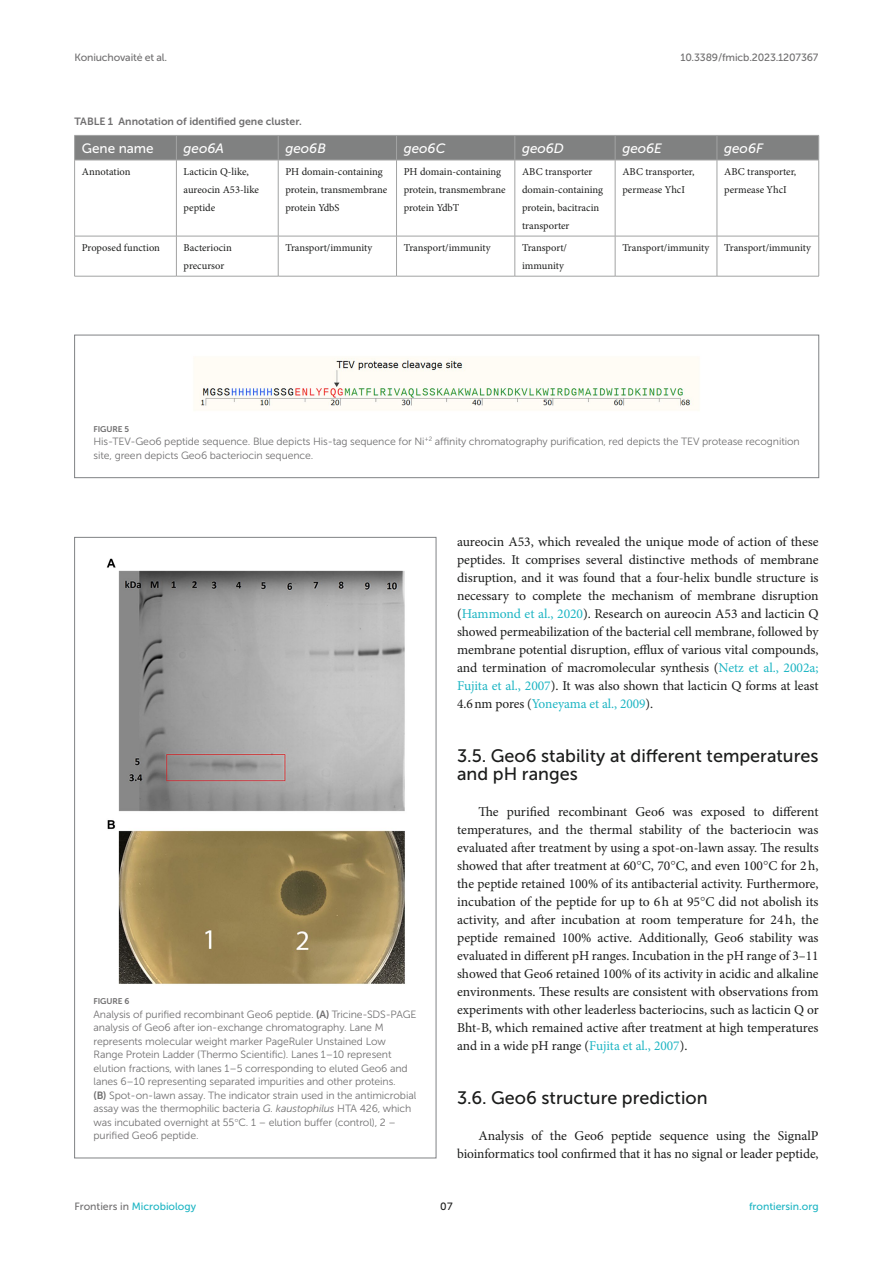
<style>
.page{position:relative;width:893px;height:1263px;background:#fff}
.page>*{position:absolute;margin:0;border:0;box-sizing:border-box;transform-origin:0 0}
.HEAD_2{font:18px/18px "Museo Sans 500";color:#1b1c1b}
.TEXT_FLUSH{font:13.5px/18px "Minion Pro";letter-spacing:-.005em;color:#1b1c1b;text-align:justify}
.TB_CH{font:italic 13.5px "Museo Sans 500";color:#fff}
.TB_CH-2{font:13.5px "Museo Sans 500";color:#fff}
.FIG_LEG{font:10.5px/13.5px "Museo Sans 300";letter-spacing:-.01em;color:#706f70}
.TB_TX{font:10.5px/18px "Minion Pro";color:#1b1c1b}
.t1{font:10.5px "Museo Sans 500";letter-spacing:-.015em;color:#706f70}
.TT{font:10.5px "Museo Sans 700";color:#706f70}
.t2{font:10.5px "Museo Sans 500";color:#1db5c3}
.t3{font:10.5px "Museo Sans 500";color:#1b1c1b}
.FIG_HD{font:8.25px "Museo Sans 700";letter-spacing:-.01em;color:#706f70}
.s1{font-family:"Museo Sans 700"}
.s2{font-style:italic}
.s3{font-family:"STIX"}
.s4{color:#1db5c3}
.s5{color:#706f70}
</style>
<div class="page">
<hr style="left:615px;top:276px;width:102px;height:1px;background:#a2a3a3">
<hr style="left:615px;top:236px;width:1px;height:40px;background:#a2a3a3">
<hr style="left:515px;top:276px;width:100px;height:1px;background:#a2a3a3">
<hr style="left:515px;top:236px;width:1px;height:40px;background:#a2a3a3">
<hr style="left:396px;top:276px;width:119px;height:1px;background:#a2a3a3">
<hr style="left:396px;top:236px;width:1px;height:40px;background:#a2a3a3">
<hr style="left:278px;top:276px;width:118px;height:1px;background:#a2a3a3">
<hr style="left:278px;top:236px;width:1px;height:40px;background:#a2a3a3">
<hr style="left:176px;top:276px;width:102px;height:1px;background:#a2a3a3">
<hr style="left:717px;top:236px;width:1px;height:40px;background:#a2a3a3">
<hr style="left:818px;top:236px;width:1px;height:40px;background:#a2a3a3">
<hr style="left:717px;top:276px;width:102px;height:1px;background:#a2a3a3">
<hr style="left:74px;top:236px;width:1px;height:40px;background:#a2a3a3">
<hr style="left:176px;top:236px;width:1px;height:40px;background:#a2a3a3">
<hr style="left:74px;top:276px;width:102px;height:1px;background:#a2a3a3">
<hr style="left:176px;top:160px;width:102px;height:1px;background:#a2a3a3">
<hr style="left:278px;top:160px;width:118px;height:1px;background:#a2a3a3">
<hr style="left:396px;top:160px;width:119px;height:1px;background:#a2a3a3">
<hr style="left:515px;top:160px;width:100px;height:1px;background:#a2a3a3">
<hr style="left:615px;top:160px;width:102px;height:1px;background:#a2a3a3">
<hr style="left:717px;top:160px;width:102px;height:1px;background:#a2a3a3">
<svg style="left:74px;top:135px;width:745px;height:25px;background:#828383"></svg>
<hr style="left:74px;top:160px;width:102px;height:1px;background:#a2a3a3">
<hr style="left:176px;top:236px;width:102px;height:1px;background:#a2a3a3">
<hr style="left:278px;top:160px;width:1px;height:76px;background:#a2a3a3">
<hr style="left:278px;top:236px;width:118px;height:1px;background:#a2a3a3">
<hr style="left:396px;top:160px;width:1px;height:76px;background:#a2a3a3">
<hr style="left:396px;top:236px;width:119px;height:1px;background:#a2a3a3">
<hr style="left:515px;top:160px;width:1px;height:76px;background:#a2a3a3">
<hr style="left:515px;top:236px;width:100px;height:1px;background:#a2a3a3">
<hr style="left:615px;top:160px;width:1px;height:76px;background:#a2a3a3">
<hr style="left:615px;top:236px;width:102px;height:1px;background:#a2a3a3">
<hr style="left:717px;top:160px;width:1px;height:76px;background:#a2a3a3">
<hr style="left:818px;top:160px;width:1px;height:76px;background:#a2a3a3">
<hr style="left:717px;top:236px;width:102px;height:1px;background:#a2a3a3">
<hr style="left:74px;top:160px;width:1px;height:76px;background:#a2a3a3">
<hr style="left:176px;top:160px;width:1px;height:76px;background:#a2a3a3">
<hr style="left:74px;top:236px;width:102px;height:1px;background:#a2a3a3">
<img style="left:194px;top:358px;width:505px;height:52px">
<div style="left:74px;top:335px;width:745px;height:143px;border:1px solid #808285"></div>
<img style="left:106px;top:558px;width:299px;height:426px">
<p class="t1" style="left:74px;top:51px;width:94px">Koniuchovaitė et al.</p>
<p class="t1" style="left:680px;top:51px;width:140px">10.3389/fmicb.2023.1207367</p>
<p class="TT" style="left:74px;top:115px;width:229px">TABLE 1 Annotation of identified gene cluster.</p>
<p class="TB_CH-2" style="left:82px;top:141px;width:73px">Gene name</p>
<p class="TB_CH" style="left:184px;top:141px;width:42px">geo6A</p>
<p class="TB_CH" style="left:285px;top:141px;width:42px">geo6B</p>
<p class="TB_CH" style="left:404px;top:141px;width:43px">geo6C</p>
<p class="TB_CH" style="left:522px;top:141px;width:43px">geo6D</p>
<p class="TB_CH" style="left:622px;top:141px;width:41px">geo6E</p>
<p class="TB_CH" style="left:724px;top:141px;width:40px">geo6F</p>
<p class="TB_TX" style="left:82px;top:163px;width:50px">Annotation</p>
<p class="TB_TX" style="left:184px;top:163px;width:77px">Lacticin Q-like, aureocin A53-like peptide</p>
<p class="TB_TX" style="left:285px;top:163px;width:103px">PH domain-containing protein, transmembrane protein YdbS</p>
<p class="TB_TX" style="left:404px;top:163px;width:103px">PH domain-containing protein, transmembrane protein YdbT</p>
<p class="TB_TX" style="left:522px;top:163px;width:83px">ABC transporter domain-containing protein, bacitracin transporter</p>
<p class="TB_TX" style="left:622px;top:163px;width:74px">ABC transporter, permease YhcI</p>
<p class="TB_TX" style="left:724px;top:163px;width:74px">ABC transporter, permease YhcI</p>
<p class="TB_TX" style="left:82px;top:239px;width:80px">Proposed function</p>
<p class="TB_TX" style="left:184px;top:239px;width:50px">Bacteriocin precursor</p>
<p class="TB_TX" style="left:285px;top:239px;width:88px">Transport/immunity</p>
<p class="TB_TX" style="left:404px;top:239px;width:88px">Transport/immunity</p>
<p class="TB_TX" style="left:522px;top:239px;width:46px">Transport/ immunity</p>
<p class="TB_TX" style="left:622px;top:239px;width:88px">Transport/immunity</p>
<p class="TB_TX" style="left:724px;top:239px;width:88px">Transport/immunity</p>
<p class="FIG_HD" style="left:94px;top:424px;width:37px">FIGURE 5</p>
<p class="FIG_LEG" style="left:94px;top:435px;width:708px">His-TEV-Geo6 peptide sequence. Blue depicts His-tag sequence for Ni<sup>+2</sup> affinity chromatography purification, red depicts the TEV protease recognition site, green depicts Geo6 bacteriocin sequence.</p>
<p class="FIG_HD" style="left:94px;top:996px;width:37px">FIGURE 6</p>
<p class="FIG_LEG" style="left:94px;top:1007px;width:325px">Analysis of purified recombinant Geo6 peptide. <span class="s1">(A)</span> Tricine-SDS-PAGE analysis of Geo6 after ion-exchange chromatography. Lane M represents molecular weight marker PageRuler Unstained Low Range Protein Ladder (Thermo Scientific). Lanes 1–10 represent elution fractions, with lanes 1–5 corresponding to eluted Geo6 and lanes 6–10 representing separated impurities and other proteins.<br><span class="s1">(B)</span> Spot-on-lawn assay. The indicator strain used in the antimicrobial assay was the thermophilic bacteria <span class="s2">G. kaustophilus</span> HTA 426, which was incubated overnight at 55<span class="s3">°</span>C. 1 – elution buffer (control), 2 – purified Geo6 peptide.</p>
<p class="TEXT_FLUSH" style="left:457px;top:533px;width:363px">aureocin A53, which revealed the unique mode of action of these peptides. It comprises several distinctive methods of membrane disruption, and it was found that a four-helix bundle structure is necessary to complete the mechanism of membrane disruption (<span class="s4">Hammond et al., 2020</span>). Research on aureocin A53 and lacticin Q showed permeabilization of the bacterial cell membrane, followed by membrane potential disruption, efflux of various vital compounds, and termination of macromolecular synthesis (<span class="s4">Netz et al., 2002a; Fujita et al., 2007</span>). It was also shown that lacticin Q forms at least 4.6nm pores (<span class="s4">Yoneyama et al., 2009</span>).</p>
<p class="HEAD_2" style="left:457px;top:747px;width:363px">3.5. Geo6 stability at different temperatures and pH ranges</p>
<p class="TEXT_FLUSH" style="left:457px;top:803px;width:363px;text-indent:21px">The purified recombinant Geo6 was exposed to different temperatures, and the thermal stability of the bacteriocin was evaluated after treatment by using a spot-on-lawn assay. The results showed that after treatment at 60<span class="s3">°</span>C, 70<span class="s3">°</span>C, and even 100<span class="s3">°</span>C for 2h, the peptide retained 100% of its antibacterial activity. Furthermore, incubation of the peptide for up to 6h at 95<span class="s3">°</span>C did not abolish its activity, and after incubation at room temperature for 24h, the peptide remained 100% active. Additionally, Geo6 stability was evaluated in different pH ranges. Incubation in the pH range of 3–11 showed that Geo6 retained 100% of its activity in acidic and alkaline environments. These results are consistent with observations from experiments with other leaderless bacteriocins, such as lacticin Q or Bht-B, which remained active after treatment at high temperatures and in a wide pH range (<span class="s4">Fujita et al., 2007</span>).</p>
<p class="HEAD_2" style="left:457px;top:1089px;width:252px">3.6. Geo6 structure prediction</p>
<p class="TEXT_FLUSH" style="left:457px;top:1127px;width:363px;text-align:right">Analysis of the Geo6 peptide sequence using the SignalP bioinformatics tool confirmed that it has no signal or leader peptide,</p>
<p class="t2" style="left:74px;top:1200px;width:123px"><span class="s5">Frontiers in</span> Microbiology</p>
<p class="t3" style="left:440px;top:1200px;width:14px">07</p>
<p class="t2" style="left:749px;top:1200px;width:71px">frontiersin.org</p>
</div>
